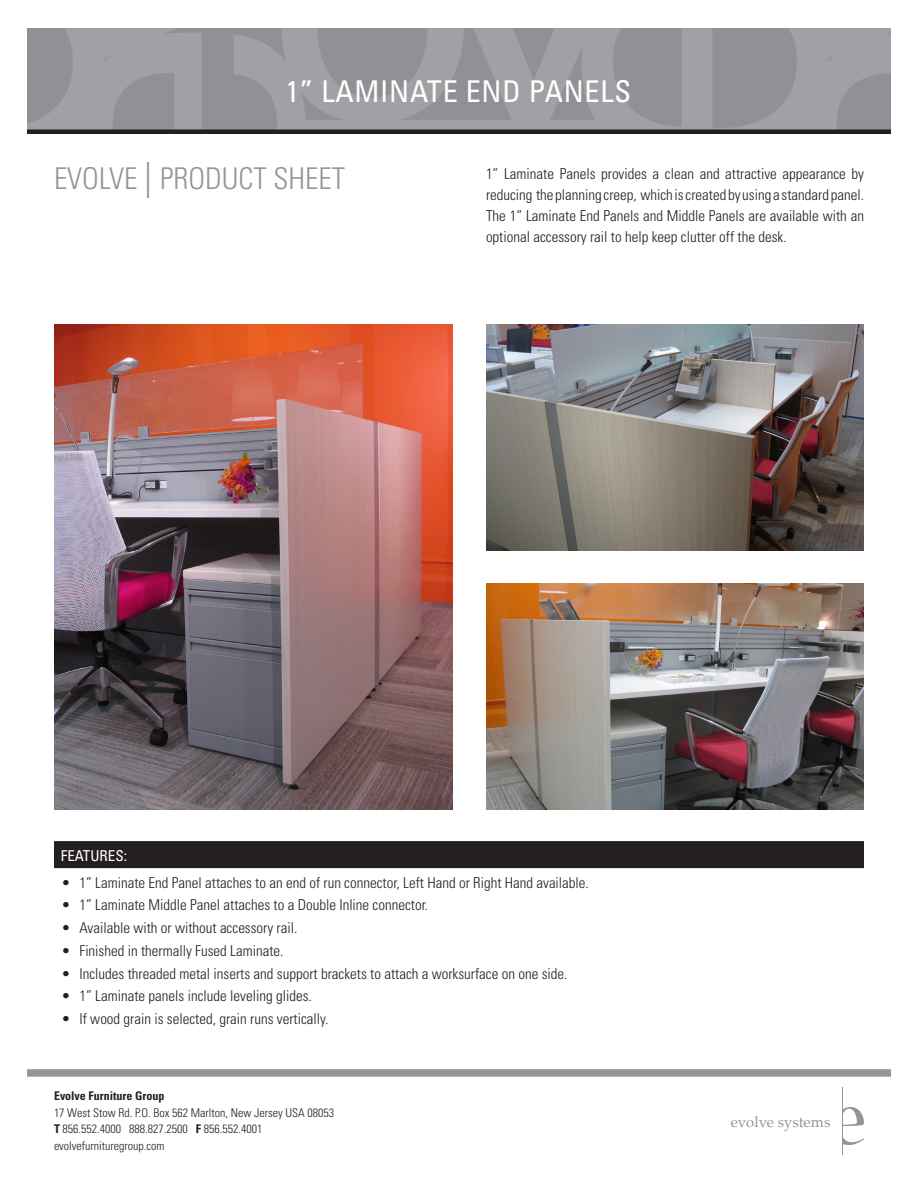
<style>
.page{position:relative;width:918px;height:1188px;background:#fff}
.page>*{position:absolute;margin:0;border:0;box-sizing:border-box;transform-origin:0 0}
.Subheader{font:300 condensed 30px "Univers LT Std";color:#939598}
.t1{font:condensed 30px "Univers LT Std";letter-spacing:.025em;color:#fff}
.Body{font:300 condensed 15px/21px "Univers LT Std";color:#231f20;text-align:justify}
.t2{font:15px "Palatino Linotype";color:#939598}
.Feature{font:condensed 15px "Univers LT Std";color:#fff}
.t3{font:300 condensed 12px "Univers LT Std";color:#231f20}
.t4{font:700 condensed 12px "Univers LT Std";color:#231f20}
.s1{font-size:36px}
.s2{font-weight:700}
</style>
<div class="page">
<img style="left:27px;top:28px;width:864px;height:102px">
<hr style="left:27px;top:130px;width:864px;height:4px;background:#231f20">
<svg style="left:843px;top:1107px;width:21px;height:19px"></svg>
<svg style="left:843px;top:1137px;width:21px;height:8px"></svg>
<hr style="left:842px;top:1088px;width:1px;height:67px;background:#939598">
<div style="left:27px;top:1069px;width:864px;height:8px;background:#939598"></div>
<img style="left:486px;top:324px;width:378px;height:226px">
<img style="left:486px;top:584px;width:378px;height:226px">
<img style="left:54px;top:324px;width:398px;height:486px">
<div style="left:54px;top:841px;width:810px;height:27px;background:#231f20"></div>
<p class="t1" style="left:286px;top:72px;width:347px">1” LAMINATE END PANELS</p>
<p class="Subheader" style="left:54px;top:161px;width:293px">EVOLVE <span class="s1">|</span> PRODUCT SHEET</p>
<p class="Body" style="left:486px;top:163px;width:380px">1” Laminate Panels provides a clean and attractive appearance by reducing the planning creep, which is created by using a standard panel.<br>The 1” Laminate End Panels and Middle Panels are available with an optional accessory rail to help keep clutter off the desk.</p>
<p class="Feature" style="left:61px;top:847px;width:68px">FEATURES:</p>
<p class="Body" style="left:62px;top:872px;width:529px">• 1” Laminate End Panel attaches to an end of run connector, Left Hand or Right Hand available.</p>
<p class="Body" style="left:62px;top:895px;width:368px">• 1” Laminate Middle Panel attaches to a Double Inline connector.</p>
<p class="Body" style="left:62px;top:917px;width:237px">• Available with or without accessory rail.</p>
<p class="Body" style="left:62px;top:940px;width:224px">• Finished in thermally Fused Laminate.</p>
<p class="Body" style="left:62px;top:963px;width:508px">• Includes threaded metal inserts and support brackets to attach a worksurface on one side.</p>
<p class="Body" style="left:62px;top:986px;width:252px">• 1” Laminate panels include leveling glides.</p>
<p class="Body" style="left:62px;top:1008px;width:269px">• If wood grain is selected, grain runs vertically.</p>
<p class="t4" style="left:54px;top:1089px;width:112px">Evolve Furniture Group</p>
<p class="t3" style="left:54px;top:1105px;width:282px">17 West Stow Rd. P.O. Box 562 Marlton, New Jersey USA 08053</p>
<p class="t3" style="left:54px;top:1122px;width:210px"><span class="s2">T</span> 856.552.4000 888.827.2500 <span class="s2">F</span> 856.552.4001</p>
<p class="t3" style="left:54px;top:1138px;width:112px">evolvefurnituregroup.com</p>
<p class="t2" style="left:731px;top:1112px;width:101px">evolve systems</p>
</div>
